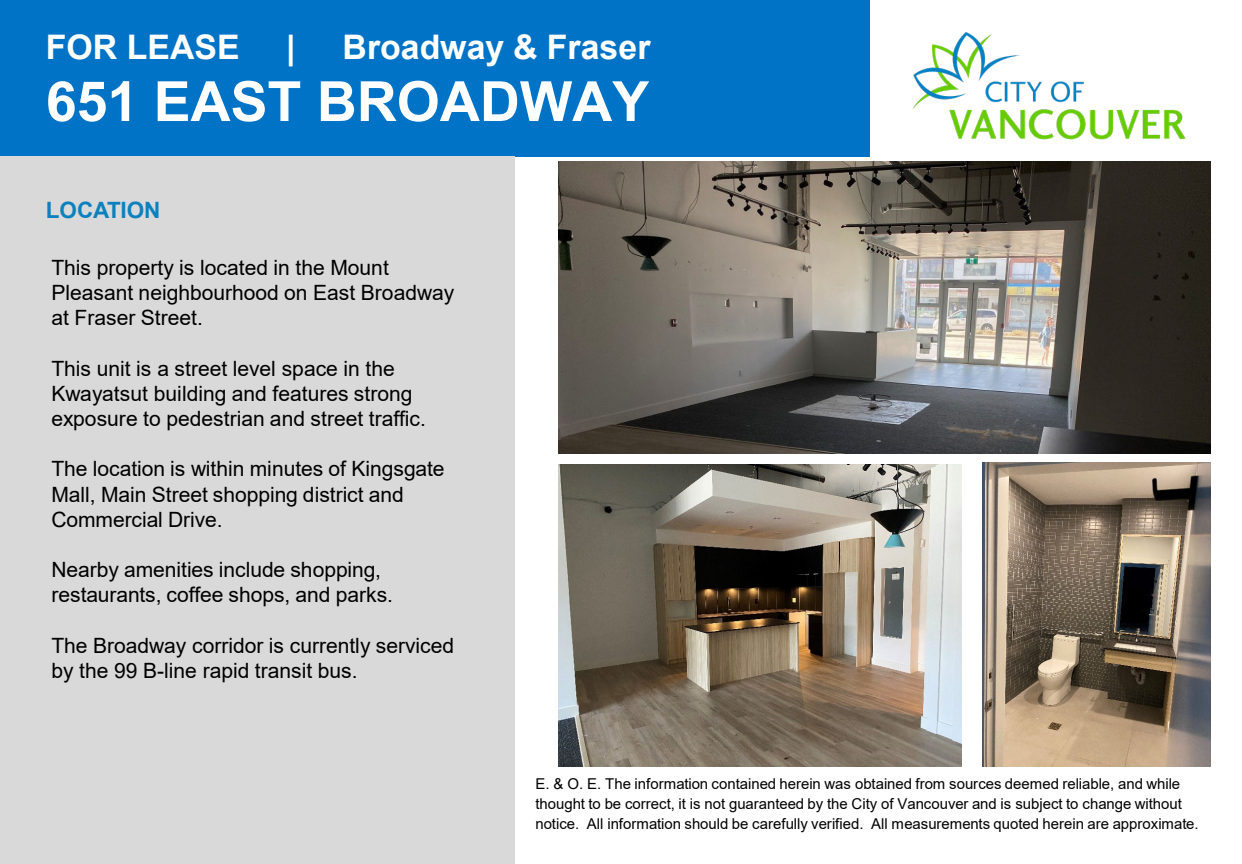
<style>
.page{position:relative;width:1242px;height:864px;background:#fff}
.page>*{position:absolute;margin:0;border:0;box-sizing:border-box;transform-origin:0 0}
.t1{font:700 55.5px "Arial";color:#fff}
.t2{font:700 33.9px "Arial";color:#fff}
.t3{font:700 22.5px "Arial";color:#0c81be}
.t4{font:21px/25.2px "Arial";color:#000}
.t5{font:15px/20.4px "Arial";color:#000}
</style>
<div class="page">
<div style="left:0;top:0;width:870px;height:156px;background:#0073c7"></div>
<div style="left:1px;top:156px;width:514px;height:708px;background:#d9d9d9"></div>
<img style="left:912px;top:33px;width:274px;height:107px">
<img style="left:559px;top:465px;width:402px;height:302px">
<img style="left:982px;top:463px;width:228px;height:304px">
<img style="left:559px;top:161px;width:651px;height:293px">
<h1 class="t2" style="left:46px;top:23px;width:195px">FOR LEASE</h1>
<h1 class="t2" style="left:286px;top:23px;width:11px">|</h1>
<h1 class="t2" style="left:343px;top:23px;width:310px">Broadway &amp; Fraser</h1>
<h1 class="t1" style="left:46px;top:62px;width:605px">651 EAST BROADWAY</h1>
<p class="t3" style="left:46px;top:194px;width:116px">LOCATION</p>
<p class="t4" style="left:51px;top:255px;width:404px">This property is located in the Mount<br>Pleasant neighbourhood on East Broadway at Fraser Street.</p>
<p class="t4" style="left:51px;top:355px;width:376px">This unit is a street level space in the<br>Kwayatsut building and features strong exposure to pedestrian and street traffic.</p>
<p class="t4" style="left:51px;top:456px;width:395px">The location is within minutes of Kingsgate<br>Mall, Main Street shopping district and<br>Commercial Drive.</p>
<p class="t4" style="left:51px;top:557px;width:343px">Nearby amenities include shopping, restaurants, coffee shops, and parks.</p>
<p class="t4" style="left:51px;top:633px;width:404px">The Broadway corridor is currently serviced by the 99 B-line rapid transit bus.</p>
<p class="t5" style="left:535px;top:773px;width:665px">E. &amp; O. E. The information contained herein was obtained from sources deemed reliable, and while thought to be correct, it is not guaranteed by the City of Vancouver and is subject to change without notice. All information should be carefully verified. All measurements quoted herein are approximate.</p>
</div>
